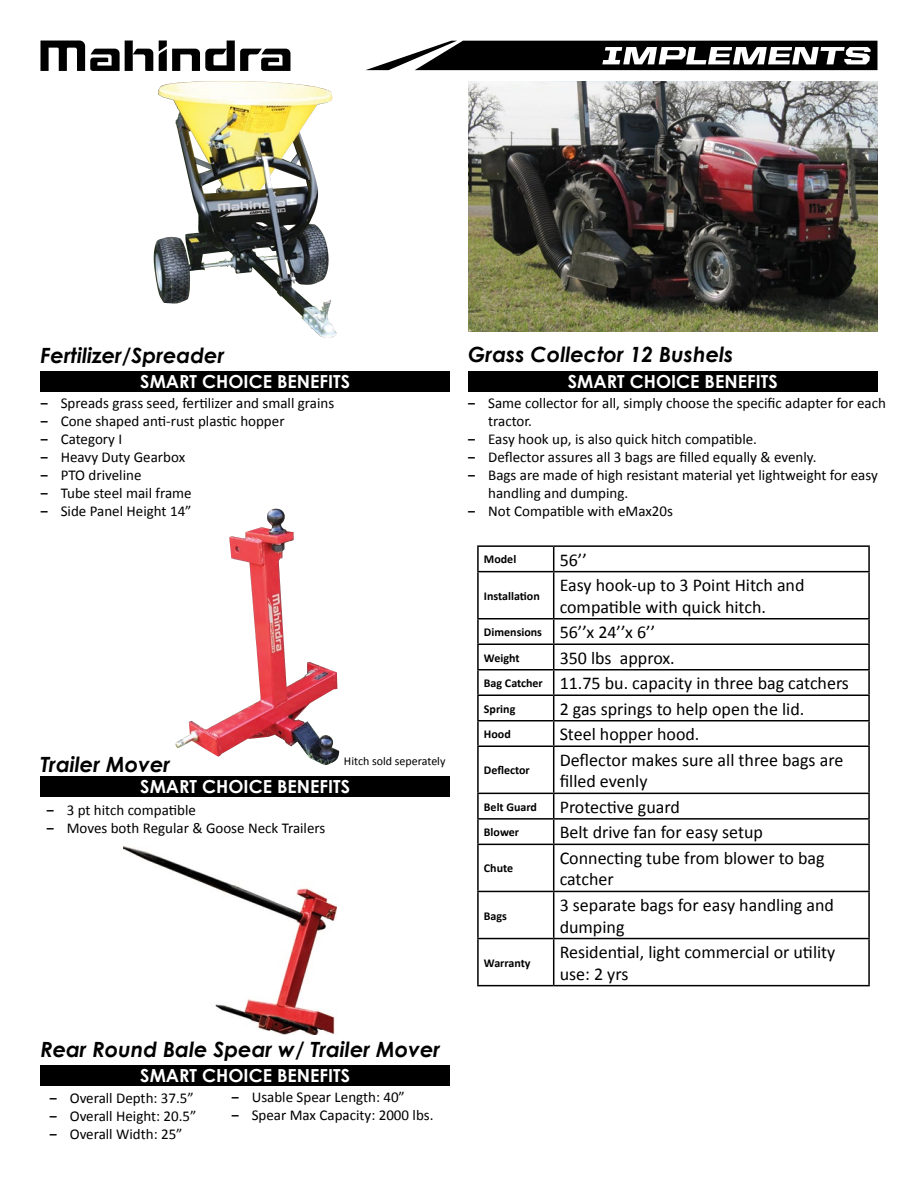
<style>
.page{position:relative;width:918px;height:1188px;background:#fff}
.page>*{position:absolute;margin:0;border:0;box-sizing:border-box;transform-origin:0 0}
.t1{font:italic 700 21px "Century Gothic";color:#000}
.t2{font:18px/21.6px "Calibri";color:#000}
.t3{font:700 18px "Century Gothic";color:#fff}
.t4{font:15px/18px "Calibri";color:#000}
.t5{font:700 12px "Calibri";color:#000}
.t6{font:12px "Calibri";color:#000}
.s1{font-weight:700}
.s2{font-weight:700;font-size:12px}
</style>
<div class="page">
<div style="left:468px;top:371px;width:410px;height:20px;background:#000"></div>
<div style="left:40px;top:371px;width:410px;height:20px;background:#000"></div>
<svg style="left:159px;top:40px;width:131px;height:31px"></svg>
<svg style="left:40px;top:41px;width:113px;height:30px"></svg>
<svg style="left:366px;top:41px;width:511px;height:29px"></svg>
<div style="left:40px;top:1065px;width:410px;height:20px;background:#000"></div>
<div style="left:40px;top:777px;width:410px;height:20px;background:#000"></div>
<hr style="left:477px;top:545px;width:77px;height:2px;background:#000">
<hr style="left:477px;top:547px;width:2px;height:24px;background:#000">
<hr style="left:554px;top:545px;width:316px;height:2px;background:#000">
<svg style="left:553px;top:547px;width:1px;height:24px"></svg>
<hr style="left:868px;top:547px;width:2px;height:24px;background:#000">
<hr style="left:477px;top:571px;width:77px;height:1px;background:#000">
<hr style="left:477px;top:572px;width:2px;height:46px;background:#000">
<hr style="left:554px;top:571px;width:316px;height:1px;background:#000">
<hr style="left:553px;top:572px;width:1px;height:46px;background:#000">
<hr style="left:868px;top:572px;width:2px;height:46px;background:#000">
<hr style="left:477px;top:618px;width:77px;height:2px;background:#000">
<hr style="left:477px;top:620px;width:2px;height:24px;background:#000">
<hr style="left:554px;top:618px;width:316px;height:2px;background:#000">
<hr style="left:868px;top:620px;width:2px;height:24px;background:#000">
<hr style="left:477px;top:644px;width:77px;height:1px;background:#000">
<hr style="left:477px;top:645px;width:2px;height:24px;background:#000">
<hr style="left:554px;top:644px;width:316px;height:1px;background:#000">
<hr style="left:868px;top:645px;width:2px;height:24px;background:#000">
<hr style="left:477px;top:669px;width:77px;height:1px;background:#000">
<hr style="left:477px;top:670px;width:2px;height:24px;background:#000">
<hr style="left:554px;top:669px;width:316px;height:1px;background:#000">
<hr style="left:868px;top:670px;width:2px;height:24px;background:#000">
<hr style="left:477px;top:694px;width:77px;height:2px;background:#000">
<hr style="left:477px;top:696px;width:2px;height:24px;background:#000">
<hr style="left:554px;top:694px;width:316px;height:2px;background:#000">
<hr style="left:868px;top:696px;width:2px;height:24px;background:#000">
<hr style="left:477px;top:720px;width:77px;height:2px;background:#000">
<hr style="left:477px;top:722px;width:2px;height:24px;background:#000">
<hr style="left:554px;top:720px;width:316px;height:2px;background:#000">
<svg style="left:553px;top:620px;width:1px;height:126px"></svg>
<hr style="left:868px;top:722px;width:2px;height:24px;background:#000">
<hr style="left:477px;top:746px;width:77px;height:1px;background:#000">
<hr style="left:477px;top:747px;width:2px;height:46px;background:#000">
<hr style="left:554px;top:746px;width:316px;height:1px;background:#000">
<hr style="left:553px;top:747px;width:1px;height:46px;background:#000">
<hr style="left:868px;top:747px;width:2px;height:46px;background:#000">
<hr style="left:477px;top:793px;width:77px;height:1px;background:#000">
<hr style="left:477px;top:794px;width:2px;height:24px;background:#000">
<hr style="left:554px;top:793px;width:316px;height:1px;background:#000">
<hr style="left:868px;top:794px;width:2px;height:24px;background:#000">
<hr style="left:477px;top:818px;width:77px;height:2px;background:#000">
<hr style="left:477px;top:820px;width:2px;height:24px;background:#000">
<hr style="left:554px;top:818px;width:316px;height:2px;background:#000">
<svg style="left:553px;top:794px;width:1px;height:50px"></svg>
<hr style="left:868px;top:820px;width:2px;height:24px;background:#000">
<hr style="left:477px;top:844px;width:77px;height:1px;background:#000">
<hr style="left:477px;top:845px;width:2px;height:46px;background:#000">
<hr style="left:554px;top:844px;width:316px;height:1px;background:#000">
<hr style="left:553px;top:845px;width:1px;height:46px;background:#000">
<hr style="left:868px;top:845px;width:2px;height:46px;background:#000">
<hr style="left:477px;top:891px;width:77px;height:1px;background:#000">
<hr style="left:477px;top:892px;width:2px;height:46px;background:#000">
<hr style="left:554px;top:891px;width:316px;height:1px;background:#000">
<hr style="left:553px;top:892px;width:1px;height:46px;background:#000">
<hr style="left:868px;top:892px;width:2px;height:46px;background:#000">
<hr style="left:477px;top:938px;width:77px;height:1px;background:#000">
<hr style="left:477px;top:939px;width:2px;height:46px;background:#000">
<hr style="left:554px;top:938px;width:316px;height:1px;background:#000">
<hr style="left:553px;top:939px;width:1px;height:46px;background:#000">
<hr style="left:868px;top:939px;width:2px;height:46px;background:#000">
<hr style="left:477px;top:985px;width:77px;height:1px;background:#000">
<hr style="left:554px;top:985px;width:316px;height:1px;background:#000">
<img style="left:468px;top:81px;width:410px;height:251px">
<img style="left:175px;top:509px;width:164px;height:257px">
<img style="left:123px;top:847px;width:214px;height:188px">
<img style="left:153px;top:81px;width:184px;height:257px">
<h1 class="t1" style="left:468px;top:338px;width:267px">Grass Collector 12 Bushels</h1>
<p class="t4" style="left:468px;top:394px;width:420px"><span class="s1">‒</span> Same collector for all, simply choose the specific adapter for each</p>
<p class="t4" style="left:488px;top:412px;width:45px">tractor.</p>
<p class="t4" style="left:468px;top:430px;width:291px"><span class="s1">‒</span> Easy hook up, is also quick hitch compatible.</p>
<p class="t4" style="left:468px;top:448px;width:350px"><span class="s1">‒</span> Deflector assures all 3 bags are filled equally &amp; evenly.</p>
<p class="t4" style="left:468px;top:466px;width:411px"><span class="s1">‒</span> Bags are made of high resistant material yet lightweight for easy</p>
<p class="t4" style="left:488px;top:484px;width:142px">handling and dumping.</p>
<p class="t4" style="left:468px;top:502px;width:206px"><span class="s1">‒</span> Not Compatible with eMax20s</p>
<p class="t5" style="left:484px;top:552px;width:34px">Model</p>
<p class="t2" style="left:560px;top:549px;width:29px">56’’</p>
<p class="t5" style="left:484px;top:588px;width:57px">Installation</p>
<h1 class="t1" style="left:40px;top:339px;width:185px">Fertilizer/Spreader</h1>
<p class="t4" style="left:40px;top:394px;width:295px"><span class="s1">‒</span> Spreads grass seed, fertilizer and small grains <span class="s1">‒</span> Cone shaped anti-rust plastic hopper<br><span class="s1">‒</span> Category I<br><span class="s1">‒</span> Heavy Duty Gearbox<br><span class="s1">‒</span> PTO driveline<br><span class="s1">‒</span> Tube steel mail frame<br><span class="s1">‒</span> Side Panel Height 14”</p>
<p class="t3" style="left:140px;top:368px;width:211px">SMART CHOICE BENEFITS</p>
<p class="t3" style="left:568px;top:368px;width:211px">SMART CHOICE BENEFITS</p>
<p class="t2" style="left:560px;top:574px;width:246px">Easy hook-up to 3 Point Hitch and compatible with quick hitch.</p>
<p class="t2" style="left:484px;top:622px;width:173px"><span class="s2">Dimensions</span> 56’’x 24’’x 6’’</p>
<p class="t5" style="left:484px;top:650px;width:37px">Weight</p>
<p class="t2" style="left:484px;top:645px;width:367px;line-height:25.5px;text-indent:76px">350 lbs approx.<br><span class="s2">Bag Catcher</span> 11.75 bu. capacity in three bag catchers</p>
<p class="t5" style="left:484px;top:701px;width:33px">Spring</p>
<p class="t2" style="left:560px;top:698px;width:246px">2 gas springs to help open the lid.</p>
<p class="t5" style="left:484px;top:726px;width:28px">Hood</p>
<p class="t2" style="left:560px;top:724px;width:141px">Steel hopper hood.</p>
<p class="t5" style="left:484px;top:763px;width:47px">Deflector</p>
<p class="t2" style="left:560px;top:749px;width:285px">Deflector makes sure all three bags are filled evenly</p>
<h1 class="t1" style="left:40px;top:748px;width:131px">Trailer Mover</h1>
<p class="t6" style="left:344px;top:753px;width:103px">Hitch sold seperately</p>
<p class="t3" style="left:140px;top:773px;width:211px">SMART CHOICE BENEFITS</p>
<p class="t4" style="left:46px;top:801px;width:280px"><span class="s1">‒</span> 3 pt hitch compatible<br><span class="s1">‒</span> Moves both Regular &amp; Goose Neck Trailers</p>
<h1 class="t1" style="left:40px;top:1034px;width:401px">Rear Round Bale Spear w/ Trailer Mover</h1>
<p class="t3" style="left:140px;top:1062px;width:211px">SMART CHOICE BENEFITS</p>
<p class="t4" style="left:49px;top:1089px;width:149px"><span class="s1">‒</span> Overall Depth: 37.5” <span class="s1">‒</span> Overall Height: 20.5” <span class="s1">‒</span> Overall Width: 25”</p>
<p class="t4" style="left:231px;top:1088px;width:203px"><span class="s1">‒</span> Usable Spear Length: 40”<br><span class="s1">‒</span> Spear Max Capacity: 2000 lbs.</p>
<p class="t5" style="left:484px;top:799px;width:55px">Belt Guard</p>
<p class="t2" style="left:560px;top:796px;width:122px">Protective guard</p>
<p class="t5" style="left:484px;top:824px;width:37px">Blower</p>
<p class="t2" style="left:560px;top:822px;width:205px">Belt drive fan for easy setup</p>
<p class="t5" style="left:484px;top:861px;width:31px">Chute</p>
<p class="t2" style="left:560px;top:847px;width:266px">Connecting tube from blower to bag catcher</p>
<p class="t5" style="left:484px;top:908px;width:25px">Bags</p>
<p class="t5" style="left:484px;top:955px;width:48px">Warranty</p>
<p class="t2" style="left:560px;top:894px;width:276px">3 separate bags for easy handling and dumping</p>
<p class="t2" style="left:560px;top:941px;width:277px">Residential, light commercial or utility use: 2 yrs</p>
</div>
